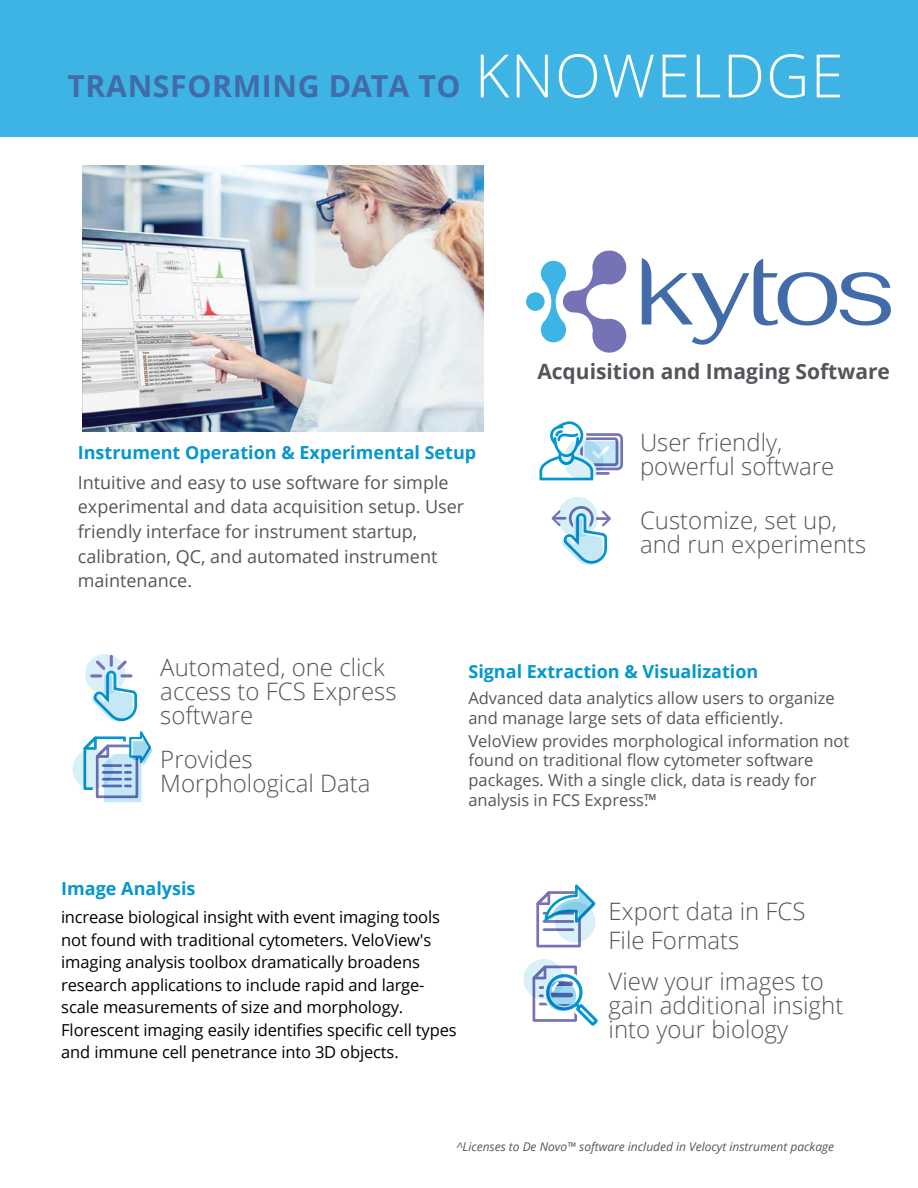
<style>
.page{position:relative;width:918px;height:1188px;background:#fff}
.page>*{position:absolute;margin:0;border:0;box-sizing:border-box;transform-origin:0 0}
.t1{font:700 30.3px "Open Sans";letter-spacing:.02em;color:#426baa}
.t2{font:300 24px/24px "Open Sans";color:#54565b}
.t3{font:700 21px "Open Sans";color:#54555a}
.t4{font:18px/24.6px "Open Sans";color:#54565b}
.t5{font:700 18px "Open Sans";color:#0497cd}
.t6{font:700 18px "Open Sans";color:#0497cd}
.t7{font:16.5px/22.5px "Open Sans";letter-spacing:-.01em;color:#000}
.t8{font:16.5px/19.8px "Open Sans";color:#54565b}
.t9{font:italic 12px "Open Sans";color:#54565b}
.s1{font-weight:300;font-size:59.85px;color:#fff}
.s2{font-style:inherit}
</style>
<div class="page">
<img style="left:83px;top:165px;width:401px;height:267px">
<div style="left:575px;top:433px;width:48px;height:37px;border:3px solid #7573b6;border-radius:4px"></div>
<div style="left:580px;top:437px;width:38px;height:29px;border:3px solid #7573b6;border-radius:2px"></div>
<svg style="left:584px;top:441px;width:36px;height:26px"></svg>
<div style="left:558px;top:497px;width:40px;height:40px;background:#d9f0f9;border-radius:50%"></div>
<svg style="left:551px;top:506px;width:60px;height:59px"></svg>
<svg style="left:85px;top:654px;width:40px;height:40px"></svg>
<div style="left:73px;top:749px;width:40px;height:40px;background:#d9f0f9;border-radius:50%"></div>
<svg style="left:536px;top:884px;width:60px;height:64px"></svg>
<svg style="left:523px;top:959px;width:41px;height:40px"></svg>
<svg style="left:527px;top:960px;width:71px;height:66px"></svg>
<svg style="left:78px;top:656px;width:75px;height:146px"></svg>
<svg style="left:483px;top:406px;width:129px;height:75px"></svg>
<div style="left:0;top:0;width:918px;height:137px;background:#3eb4e4"></div>
<svg style="left:541px;top:250px;width:86px;height:103px"></svg>
<div style="left:526px;top:292px;width:19px;height:19px;background:#3eb4e4;border-radius:50%"></div>
<svg style="left:642px;top:258px;width:249px;height:87px"></svg>
<h1 class="t1" style="left:67px;top:65px;width:778px">TRANSFORMING DATA TO <span class="s1">KNOWELDGE</span></h1>
<p class="t5" style="left:78px;top:445px;width:400px">Instrument Operation &amp; Experimental Setup</p>
<p class="t4" style="left:78px;top:470px;width:388px">Intuitive and easy to use software for simple experimental and data acquisition setup. User friendly interface for instrument startup, calibration, QC, and automated instrument maintenance.</p>
<p class="t3" style="left:537px;top:357px;width:354px">Acquisition and Imaging Software</p>
<h2 class="t2" style="left:640px;top:430px;width:196px">User friendly, powerful software</h2>
<h2 class="t2" style="left:640px;top:508px;width:228px">Customize, set up, and run experiments</h2>
<h2 class="t2" style="left:160px;top:655px;width:238px">Automated, one click access to FCS Express software</h2>
<h2 class="t2" style="left:160px;top:747px;width:212px">Provides<br>Morphological Data</h2>
<p class="t5" style="left:468px;top:664px;width:291px">Signal Extraction &amp; Visualization</p>
<p class="t8" style="left:468px;top:687px;width:368px">Advanced data analytics allow users to organize and manage large sets of data efficiently.</p>
<p class="t8" style="left:468px;top:730px;width:382px">VeloView provides morphological information not found on traditional flow cytometer software packages. With a single click, data is ready for analysis in FCS Express.™</p>
<p class="t6" style="left:61px;top:876px;width:136px"><span class="s2">Imag</span>e Analysis</p>
<p class="t7" style="left:61px;top:905px;width:397px">increase biological insight with event imaging tools not found with traditional cytometers. VeloView's imaging analysis toolbox dramatically broadens research applications to include rapid and large&shy;scale measurements of size and morphology.<br>Florescent imaging easily identifies specific cell types and immune cell penetrance into 3D objects.</p>
<h2 class="t2" style="left:609px;top:896px;width:198px;line-height:28.8px">Export data in FCS<br>File Formats</h2>
<h2 class="t2" style="left:609px;top:968px;width:236px">View your images to gain additional insight into your biology</h2>
<p class="t9" style="left:456px;top:1142px;width:379px">^Licenses to De Novo™ software included in Velocyt instrument package</p>
</div>
